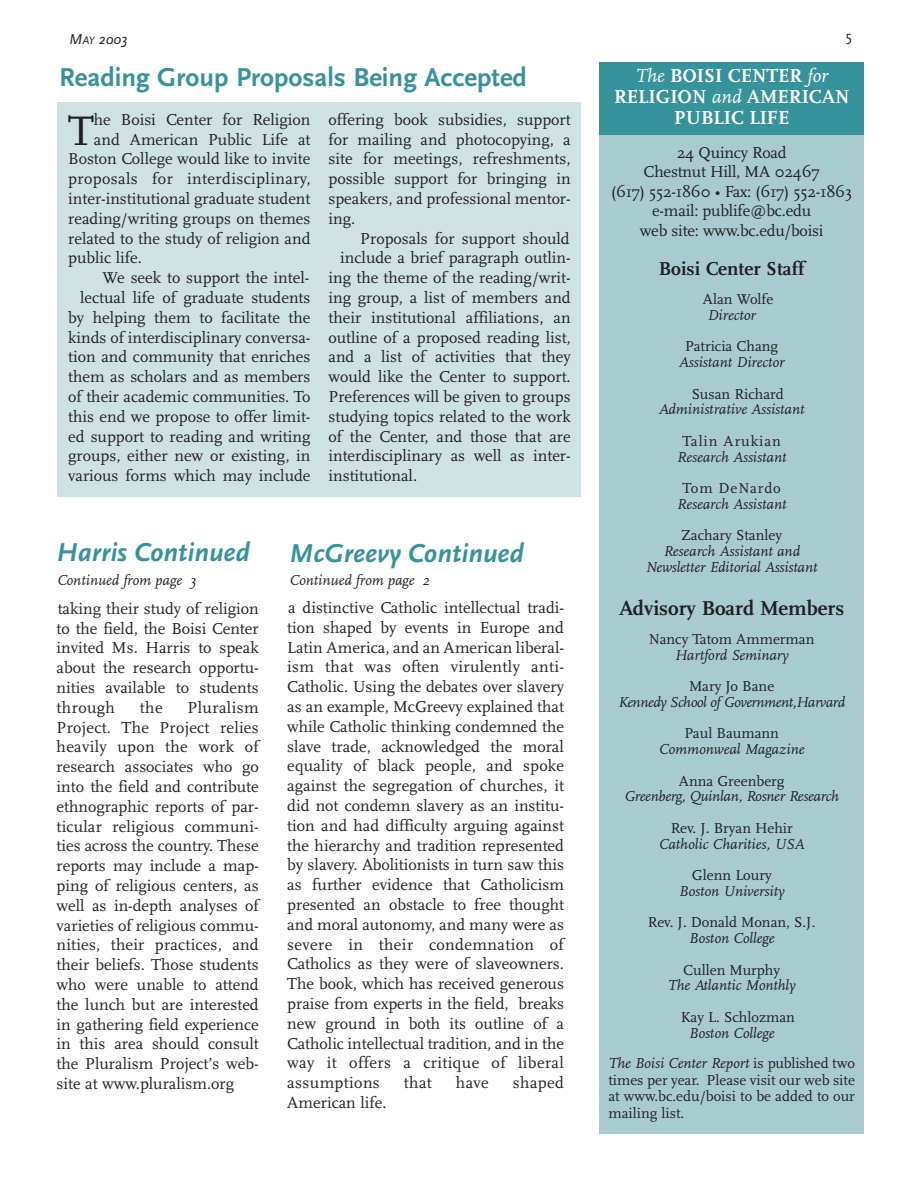
<style>
.page{position:relative;width:918px;height:1188px;background:#fff}
.page>*{position:absolute;margin:0;border:0;box-sizing:border-box;transform-origin:0 0}
.t1{font:43.05px "Scala";color:#231f20}
.t2{font:700 27px "Scala Sans";color:#37939b}
.t3{font:italic 700 27px "Scala Sans";color:#37939b}
.t4{font:700 21px "Scala";color:#231f20}
.t5{font:700 19.5px/21px "Scala";color:#fff;text-align:center}
.t6{font:700 19.5px "Scala";color:#231f20}
.t7{font:16.5px/19.8px "Scala";color:#231f20;text-align:justify}
.t8{font:16.5px "Scala";letter-spacing:.025em;color:#231f20}
.t9{font:italic 15px/15.8px "Scala";color:#231f20;text-align:center}
.t10{font:15px/16.5px "Scala";color:#231f20;text-align:justify}
.t11{font:italic 15px "Scala";letter-spacing:-.025em;color:#231f20}
.t12{font:15px "Scala";letter-spacing:.06em;color:#231f20}
.t13{font:italic 15px "Scala Sans";color:#231f20}
.t14{font:15px "Scala Sans";color:#231f20}
.s1{font-size:11.25px}
.s2{font-weight:400;font-style:italic}
.s3{font-style:normal}
</style>
<div class="page">
<div style="left:599px;top:130px;width:265px;height:1004px;background:#a8cbd0"></div>
<div style="left:600px;top:62px;width:264px;height:73px;background:#37939b"></div>
<div style="left:58px;top:102px;width:523px;height:394px;background:#cee2e3"></div>
<p class="t13" style="left:69px;top:33px;width:60px">M<span class="s1">AY</span> 2003</p>
<p class="t14" style="left:846px;top:30px;width:8px">5</p>
<h2 class="t2" style="left:59px;top:67px;width:469px">Reading Group Proposals Being Accepted</h2>
<h1 class="t1" style="left:68px;top:114px;width:27px">T</h1>
<p class="t7" style="left:94px;top:111px;width:218px">he Boisi Center for Religion</p>
<p class="t7" style="left:94px;top:131px;width:218px">and American Public Life at</p>
<p class="t7" style="left:68px;top:151px;width:244px">Boston College would like to invite</p>
<p class="t8" style="left:68px;top:172px;width:244px">proposals for interdisciplinary,</p>
<p class="t7" style="left:68px;top:190px;width:244px">inter-institutional graduate student</p>
<p class="t7" style="left:68px;top:210px;width:244px">reading/writing groups on themes</p>
<p class="t7" style="left:68px;top:230px;width:244px">related to the study of religion and</p>
<p class="t7" style="left:68px;top:250px;width:75px">public life.</p>
<p class="t7" style="left:103px;top:269px;width:208px">We seek to support the intel-</p>
<p class="t7" style="left:80px;top:289px;width:232px">lectual life of graduate students</p>
<p class="t7" style="left:68px;top:309px;width:244px">by helping them to facilitate the</p>
<p class="t7" style="left:68px;top:329px;width:244px">kinds of interdisciplinary conversa-</p>
<p class="t7" style="left:68px;top:349px;width:244px">tion and community that enriches</p>
<p class="t7" style="left:68px;top:368px;width:244px">them as scholars and as members</p>
<p class="t7" style="left:68px;top:388px;width:244px">of their academic communities. To</p>
<p class="t7" style="left:68px;top:408px;width:244px">this end we propose to offer limit-</p>
<p class="t7" style="left:68px;top:428px;width:244px">ed support to reading and writing</p>
<p class="t7" style="left:68px;top:448px;width:244px">groups, either new or existing, in</p>
<p class="t7" style="left:68px;top:467px;width:244px">various forms which may include</p>
<p class="t7" style="left:328px;top:111px;width:244px">offering book subsidies, support for mailing and photocopying, a site for meetings, refreshments, possible support for bringing in speakers, and professional mentor&shy;ing.</p>
<p class="t7" style="left:360px;top:230px;width:211px">Proposals for support should</p>
<p class="t7" style="left:340px;top:250px;width:232px">include a brief paragraph outlin-</p>
<p class="t7" style="left:328px;top:269px;width:244px">ing the theme of the reading/writ-</p>
<p class="t7" style="left:328px;top:289px;width:244px">ing group, a list of members and</p>
<p class="t7" style="left:328px;top:309px;width:244px">their institutional affiliations, an</p>
<p class="t7" style="left:328px;top:329px;width:244px">outline of a proposed reading list,</p>
<p class="t7" style="left:328px;top:349px;width:244px">and a list of activities that they</p>
<p class="t7" style="left:328px;top:368px;width:244px">would like the Center to support.</p>
<p class="t7" style="left:328px;top:388px;width:244px">Preferences will be given to groups</p>
<p class="t7" style="left:328px;top:408px;width:244px">studying topics related to the work</p>
<p class="t7" style="left:328px;top:428px;width:244px">of the Center, and those that are</p>
<p class="t7" style="left:328px;top:448px;width:244px">interdisciplinary as well as inter-</p>
<p class="t7" style="left:328px;top:467px;width:90px">institutional.</p>
<h2 class="t3" style="left:57px;top:542px;width:194px">Harris Continued</h2>
<h2 class="t3" style="left:290px;top:542px;width:236px">McGreevy Continued</h2>
<p class="t9" style="left:57px;top:574px;width:141px">Continued from page 3</p>
<p class="t9" style="left:290px;top:574px;width:141px">Continued from page 2</p>
<p class="t7" style="left:57px;top:600px;width:204px">taking their study of religion to the field, the Boisi Center invited Ms. Harris to speak about the research opportu&shy;nities available to students through</p>
<p class="t7" style="left:57px;top:699px;width:204px;text-indent:131px">Pluralism Project. The Project relies heavily upon the work of research associates who go into the field and contribute ethnographic reports of par&shy;ticular religious communi&shy;ties across the country. These reports may include a map&shy;ping of religious centers, as well as in-depth analyses of varieties of religious commu&shy;nities, their practices, and their beliefs. Those students who were unable to attend the lunch but are interested in gathering field experience in this area should consult the Pluralism Project’s web&shy;site at www.pluralism.org</p>
<p class="t7" style="left:140px;top:699px;width:24px">the</p>
<p class="t7" style="left:287px;top:599px;width:278px">a distinctive Catholic intellectual tradi&shy;tion shaped by events in Europe and Latin America, and an American liberal&shy;ism that was often virulently anti-Catholic. Using the debates over slavery as an example, McGreevy explained that while Catholic thinking condemned the slave trade, acknowledged the moral equality of black people, and spoke against the segregation of churches, it did not condemn slavery as an institu&shy;tion and had difficulty arguing against the hierarchy and tradition represented by slavery. Abolitionists in turn saw this as further evidence that Catholicism presented an obstacle to free thought and moral autonomy, and many were as severe in their condemnation of Catholics as they were of slaveowners.<br>The book, which has received generous praise from experts in the field, breaks new ground in both its outline of a Catholic intellectual tradition, and in the way it offers a critique of liberal assumptions</p>
<p class="t7" style="left:404px;top:1074px;width:29px">that</p>
<p class="t7" style="left:456px;top:1074px;width:34px">have</p>
<p class="t7" style="left:513px;top:1074px;width:53px">shaped</p>
<p class="t7" style="left:287px;top:1094px;width:101px">American life.</p>
<p class="t5" style="left:614px;top:68px;width:237px"><span class="s2">The</span> BOISI CENTER <span class="s2">for<br></span>RELIGION <span class="s2">and</span> AMERICAN<br>PUBLIC LIFE</p>
<p class="t7" style="left:611px;top:144px;width:243px;text-align:center">24 Quincy Road<br>Chestnut Hill, MA 02467<br>(617) 552-1860 • Fax: (617) 552-1863 e-mail: publife@bc.edu<br>web site: www.bc.edu/boisi</p>
<p class="t6" style="left:659px;top:261px;width:147px">Boisi Center Staff</p>
<p class="t10" style="left:703px;top:292px;width:72px">Alan Wolfe</p>
<p class="t9" style="left:708px;top:309px;width:50px">Director</p>
<p class="t10" style="left:685px;top:339px;width:95px">Patricia Chang</p>
<p class="t9" style="left:679px;top:356px;width:107px">Assistant Director</p>
<p class="t10" style="left:692px;top:387px;width:94px">Susan Richard</p>
<p class="t9" style="left:659px;top:404px;width:147px">Administrative Assistant</p>
<p class="t12" style="left:683px;top:435px;width:100px">Talin Arukian</p>
<p class="t9" style="left:677px;top:451px;width:111px">Research Assistant</p>
<p class="t12" style="left:683px;top:482px;width:100px">Tom DeNardo</p>
<p class="t9" style="left:677px;top:498px;width:111px">Research Assistant</p>
<p class="t10" style="left:681px;top:528px;width:102px">Zachary Stanley</p>
<p class="t9" style="left:646px;top:545px;width:173px">Research Assistant and<br>Newsletter Editorial Assistant</p>
<p class="t4" style="left:619px;top:600px;width:227px">Advisory Board Members</p>
<p class="t10" style="left:649px;top:632px;width:167px">Nancy Tatom Ammerman</p>
<p class="t9" style="left:675px;top:649px;width:115px">Hartford Seminary</p>
<p class="t10" style="left:689px;top:679px;width:87px">Mary Jo Bane</p>
<p class="t11" style="left:618px;top:696px;width:228px">Kennedy School of Government,Harvard</p>
<p class="t10" style="left:684px;top:726px;width:96px">Paul Baumann</p>
<p class="t9" style="left:659px;top:743px;width:147px">Commonweal Magazine</p>
<p class="t10" style="left:679px;top:774px;width:107px">Anna Greenberg</p>
<p class="t9" style="left:624px;top:791px;width:216px">Greenberg, Quinlan, Rosner Research</p>
<p class="t10" style="left:671px;top:821px;width:124px">Rev. J. Bryan Hehir</p>
<p class="t9" style="left:659px;top:838px;width:147px">Catholic Charities, USA</p>
<p class="t10" style="left:692px;top:868px;width:82px">Glenn Loury</p>
<p class="t9" style="left:679px;top:885px;width:107px">Boston University</p>
<p class="t10" style="left:648px;top:915px;width:169px">Rev. J. Donald Monan, S.J.</p>
<p class="t9" style="left:689px;top:932px;width:87px">Boston College</p>
<p class="t10" style="left:683px;top:963px;width:98px">Cullen Murphy</p>
<p class="t9" style="left:668px;top:980px;width:129px">The Atlantic Monthly</p>
<p class="t10" style="left:681px;top:1010px;width:116px">Kay L. Schlozman</p>
<p class="t9" style="left:608px;top:1019px;width:248px;line-height:30.8px">Boston College<br>The Boisi Center Report <span class="s3">is published two</span></p>
<p class="t10" style="left:608px;top:1073px;width:248px">times per year. Please visit our web site at www.bc.edu/boisi to be added to our mailing list.</p>
</div>
